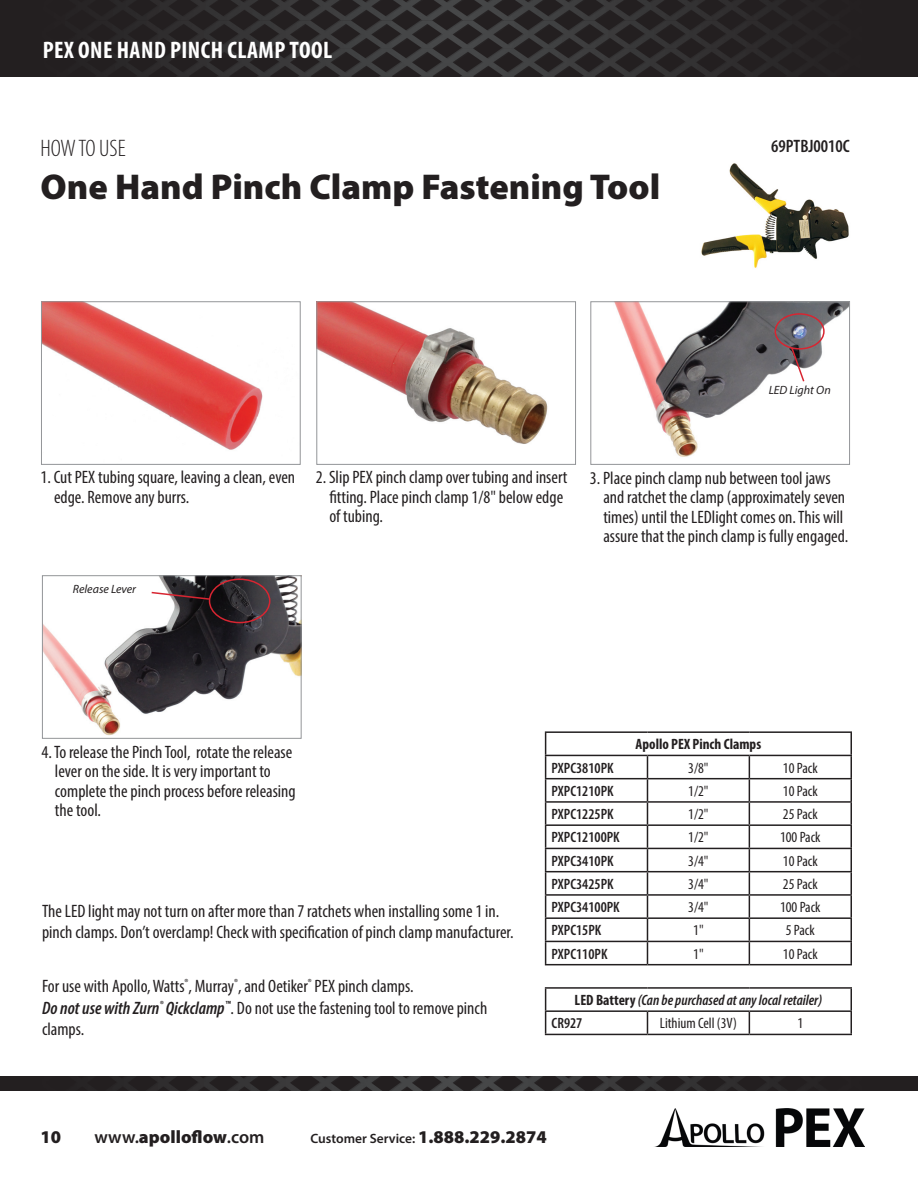
<style>
.page{position:relative;width:918px;height:1188px;background:#fff}
.page>*{position:absolute;margin:0;border:0;box-sizing:border-box;transform-origin:0 0}
.t1{font:900 36px "Myriad Pro";color:#231f20}
.t2{font:700 condensed 24px "Myriad Pro";letter-spacing:.02em;color:#fff}
.t3{font:300 condensed 24px "Myriad Pro";color:#231f20}
.t4{font:condensed 18px/21.6px "Myriad Pro";color:#231f20}
.t5{font:900 18px "Myriad Pro";color:#231f20}
.t6{font:600 condensed 18px "Myriad Pro";color:#231f20}
.t7{font:condensed 15px "Myriad Pro";color:#231f20}
.t8{font:600 condensed 15px "Myriad Pro";color:#231f20}
.t9{font:italic 600 condensed 15px "Myriad Pro";color:#231f20}
.t10{font:700 condensed 15px "Myriad Pro";color:#231f20}
.t11{font:600 13.5px "Myriad Pro";color:#231f20}
.t12{font:italic 12px "Myriad Pro";color:#231f20}
.s1{font-weight:600;font-style:italic}
.s2{font-weight:700;font-style:normal}
.s3{font-weight:600}
.s4{font-weight:900;font-size:18px}
</style>
<div class="page">
<img style="left:0;top:0;width:918px;height:76px">
<img style="left:657px;top:1109px;width:207px;height:37px">
<img style="left:0;top:1077px;width:918px;height:13px">
<img style="left:43px;top:303px;width:220px;height:147px">
<div style="left:41px;top:301px;width:260px;height:164px;border:1px solid #939598"></div>
<img style="left:318px;top:303px;width:230px;height:141px">
<div style="left:316px;top:301px;width:260px;height:164px;border:1px solid #939598"></div>
<img style="left:614px;top:303px;width:234px;height:154px">
<div style="left:590px;top:301px;width:260px;height:164px;border:1px solid #939598"></div>
<img style="left:44px;top:577px;width:256px;height:159px">
<div style="left:42px;top:575px;width:260px;height:164px;border:1px solid #939598"></div>
<div style="left:775px;top:313px;width:50px;height:37px;border:2px solid #d82531;border-radius:50%"></div>
<svg style="left:790px;top:346px;width:16px;height:37px"></svg>
<div style="left:209px;top:579px;width:61px;height:44px;border:2px solid #d82531;border-radius:50%"></div>
<svg style="left:150px;top:591px;width:61px;height:10px"></svg>
<img style="left:701px;top:163px;width:148px;height:105px">
<hr style="left:545px;top:731px;width:102px;height:2px;background:#231f20">
<hr style="left:647px;top:731px;width:102px;height:2px;background:#231f20">
<hr style="left:749px;top:731px;width:103px;height:2px;background:#231f20">
<hr style="left:850px;top:733px;width:2px;height:22px;background:#231f20">
<hr style="left:545px;top:755px;width:102px;height:1px;background:#231f20">
<hr style="left:647px;top:755px;width:102px;height:1px;background:#231f20">
<hr style="left:749px;top:755px;width:103px;height:1px;background:#231f20">
<hr style="left:850px;top:756px;width:2px;height:22px;background:#231f20">
<hr style="left:545px;top:778px;width:102px;height:1px;background:#231f20">
<hr style="left:647px;top:778px;width:102px;height:1px;background:#231f20">
<hr style="left:749px;top:778px;width:103px;height:1px;background:#231f20">
<hr style="left:850px;top:779px;width:2px;height:22px;background:#231f20">
<hr style="left:545px;top:801px;width:102px;height:2px;background:#231f20">
<hr style="left:647px;top:801px;width:102px;height:2px;background:#231f20">
<hr style="left:749px;top:801px;width:103px;height:2px;background:#231f20">
<hr style="left:850px;top:803px;width:2px;height:21px;background:#231f20">
<hr style="left:545px;top:824px;width:102px;height:2px;background:#231f20">
<hr style="left:647px;top:824px;width:102px;height:2px;background:#231f20">
<hr style="left:749px;top:824px;width:103px;height:2px;background:#231f20">
<hr style="left:850px;top:826px;width:2px;height:22px;background:#231f20">
<hr style="left:545px;top:848px;width:102px;height:1px;background:#231f20">
<hr style="left:647px;top:848px;width:102px;height:1px;background:#231f20">
<hr style="left:749px;top:848px;width:103px;height:1px;background:#231f20">
<hr style="left:850px;top:849px;width:2px;height:22px;background:#231f20">
<hr style="left:545px;top:871px;width:102px;height:1px;background:#231f20">
<hr style="left:647px;top:871px;width:102px;height:1px;background:#231f20">
<hr style="left:749px;top:871px;width:103px;height:1px;background:#231f20">
<hr style="left:850px;top:872px;width:2px;height:22px;background:#231f20">
<hr style="left:545px;top:894px;width:102px;height:2px;background:#231f20">
<hr style="left:647px;top:894px;width:102px;height:2px;background:#231f20">
<hr style="left:749px;top:894px;width:103px;height:2px;background:#231f20">
<hr style="left:850px;top:896px;width:2px;height:21px;background:#231f20">
<hr style="left:545px;top:917px;width:102px;height:2px;background:#231f20">
<hr style="left:647px;top:917px;width:102px;height:2px;background:#231f20">
<hr style="left:749px;top:917px;width:103px;height:2px;background:#231f20">
<hr style="left:850px;top:919px;width:2px;height:22px;background:#231f20">
<hr style="left:545px;top:941px;width:102px;height:1px;background:#231f20">
<svg style="left:545px;top:733px;width:1px;height:231px"></svg>
<hr style="left:647px;top:941px;width:102px;height:1px;background:#231f20">
<svg style="left:647px;top:756px;width:1px;height:208px"></svg>
<hr style="left:749px;top:941px;width:103px;height:1px;background:#231f20">
<svg style="left:749px;top:756px;width:1px;height:208px"></svg>
<hr style="left:850px;top:942px;width:2px;height:22px;background:#231f20">
<hr style="left:545px;top:964px;width:102px;height:1px;background:#231f20">
<hr style="left:647px;top:964px;width:102px;height:1px;background:#231f20">
<hr style="left:749px;top:964px;width:103px;height:1px;background:#231f20">
<hr style="left:545px;top:987px;width:102px;height:2px;background:#231f20">
<hr style="left:647px;top:987px;width:102px;height:2px;background:#231f20">
<hr style="left:749px;top:987px;width:103px;height:2px;background:#231f20">
<hr style="left:850px;top:989px;width:2px;height:21px;background:#231f20">
<hr style="left:545px;top:1010px;width:102px;height:2px;background:#231f20">
<svg style="left:545px;top:989px;width:1px;height:45px"></svg>
<hr style="left:647px;top:1010px;width:102px;height:2px;background:#231f20">
<svg style="left:647px;top:1012px;width:1px;height:22px"></svg>
<hr style="left:749px;top:1010px;width:103px;height:2px;background:#231f20">
<svg style="left:749px;top:1012px;width:1px;height:22px"></svg>
<hr style="left:850px;top:1012px;width:2px;height:22px;background:#231f20">
<hr style="left:545px;top:1034px;width:102px;height:1px;background:#231f20">
<hr style="left:647px;top:1034px;width:102px;height:1px;background:#231f20">
<hr style="left:749px;top:1034px;width:103px;height:1px;background:#231f20">
<p class="t2" style="left:43px;top:35px;width:291px">PEX ONE HAND PINCH CLAMP TOOL</p>
<p class="t3" style="left:40px;top:134px;width:87px">HOW TO USE</p>
<p class="t1" style="left:40px;top:163px;width:621px">One Hand Pinch Clamp Fastening Tool</p>
<p class="t6" style="left:771px;top:135px;width:80px">69PTBJ0010C</p>
<p class="t12" style="left:769px;top:382px;width:64px">LED Light On</p>
<p class="t4" style="left:41px;top:466px;width:256px">1. Cut PEX tubing square, leaving a clean, even</p>
<p class="t4" style="left:54px;top:486px;width:137px">edge. Remove any burrs.</p>
<p class="t4" style="left:316px;top:466px;width:253px">2. Slip PEX pinch clamp over tubing and insert</p>
<p class="t4" style="left:329px;top:486px;width:235px">fitting. Place pinch clamp 1/8" below edge</p>
<p class="t4" style="left:329px;top:505px;width:55px">of tubing.</p>
<p class="t12" style="left:73px;top:581px;width:65px">Release Lever</p>
<p class="t4" style="left:590px;top:467px;width:242px">3. Place pinch clamp nub between tool jaws</p>
<p class="t4" style="left:603px;top:486px;width:243px">and ratchet the clamp (approximately seven</p>
<p class="t4" style="left:603px;top:506px;width:242px">times) until the LEDlight comes on. This will</p>
<p class="t4" style="left:603px;top:525px;width:246px">assure that the pinch clamp is fully engaged.</p>
<p class="t4" style="left:41px;top:741px;width:252px">4. To release the Pinch Tool, rotate the release</p>
<p class="t4" style="left:55px;top:760px;width:217px">lever on the side. It is very important to</p>
<p class="t4" style="left:55px;top:780px;width:242px">complete the pinch process before releasing</p>
<p class="t4" style="left:55px;top:799px;width:48px">the tool.</p>
<p class="t4" style="left:42px;top:900px;width:473px">The LED light may not turn on after more than 7 ratchets when installing some 1 in. pinch clamps. Don’t overclamp! Check with specification of pinch clamp manufacturer.</p>
<p class="t4" style="left:42px;top:975px;width:373px">For use with Apollo, Watts<sup>®</sup>, Murray<sup>®</sup>, and Oetiker<sup>®</sup> PEX pinch clamps.</p>
<p class="t4" style="left:42px;top:997px;width:447px"><span class="s1">Do not use with Zurn</span><sup>®</sup> <span class="s1">Qickclamp</span><sup>™</sup>. Do not use the fastening tool to remove pinch clamps.</p>
<p class="t10" style="left:636px;top:735px;width:127px">Apollo PEX Pinch Clamps</p>
<p class="t8" style="left:552px;top:758px;width:64px">PXPC3810PK</p>
<p class="t7" style="left:688px;top:759px;width:22px">3/8"</p>
<p class="t7" style="left:783px;top:759px;width:36px">10 Pack</p>
<p class="t8" style="left:552px;top:782px;width:64px">PXPC1210PK</p>
<p class="t7" style="left:688px;top:782px;width:22px">1/2"</p>
<p class="t7" style="left:783px;top:782px;width:36px">10 Pack</p>
<p class="t8" style="left:552px;top:805px;width:64px">PXPC1225PK</p>
<p class="t7" style="left:688px;top:805px;width:22px">1/2"</p>
<p class="t7" style="left:783px;top:805px;width:36px">25 Pack</p>
<p class="t8" style="left:552px;top:828px;width:70px">PXPC12100PK</p>
<p class="t7" style="left:688px;top:828px;width:22px">1/2"</p>
<p class="t7" style="left:780px;top:828px;width:42px">100 Pack</p>
<p class="t8" style="left:552px;top:851px;width:64px">PXPC3410PK</p>
<p class="t7" style="left:688px;top:852px;width:22px">3/4"</p>
<p class="t7" style="left:783px;top:852px;width:36px">10 Pack</p>
<p class="t8" style="left:552px;top:875px;width:64px">PXPC3425PK</p>
<p class="t7" style="left:688px;top:875px;width:22px">3/4"</p>
<p class="t7" style="left:783px;top:875px;width:36px">25 Pack</p>
<p class="t8" style="left:552px;top:898px;width:70px">PXPC34100PK</p>
<p class="t7" style="left:688px;top:898px;width:22px">3/4"</p>
<p class="t7" style="left:780px;top:898px;width:42px">100 Pack</p>
<p class="t8" style="left:552px;top:921px;width:51px">PXPC15PK</p>
<p class="t7" style="left:693px;top:921px;width:12px">1"</p>
<p class="t7" style="left:786px;top:921px;width:31px">5 Pack</p>
<p class="t8" style="left:552px;top:944px;width:57px">PXPC110PK</p>
<p class="t7" style="left:693px;top:945px;width:12px">1"</p>
<p class="t7" style="left:783px;top:945px;width:36px">10 Pack</p>
<p class="t9" style="left:575px;top:991px;width:249px"><span class="s2">LED Battery</span> (Can be purchased at any local retailer)</p>
<p class="t8" style="left:552px;top:1014px;width:32px">CR927</p>
<p class="t7" style="left:660px;top:1014px;width:79px">Lithium Cell (3V)</p>
<p class="t7" style="left:797px;top:1014px;width:7px">1</p>
<p class="t5" style="left:40px;top:1125px;width:22px">10</p>
<p class="t5" style="left:94px;top:1125px;width:172px"><span class="s3">www.</span>apolloflow<span class="s3">.com</span></p>
<p class="t11" style="left:310px;top:1129px;width:238px">Customer Service: <span class="s4">1.888.229.2874</span></p>
</div>
